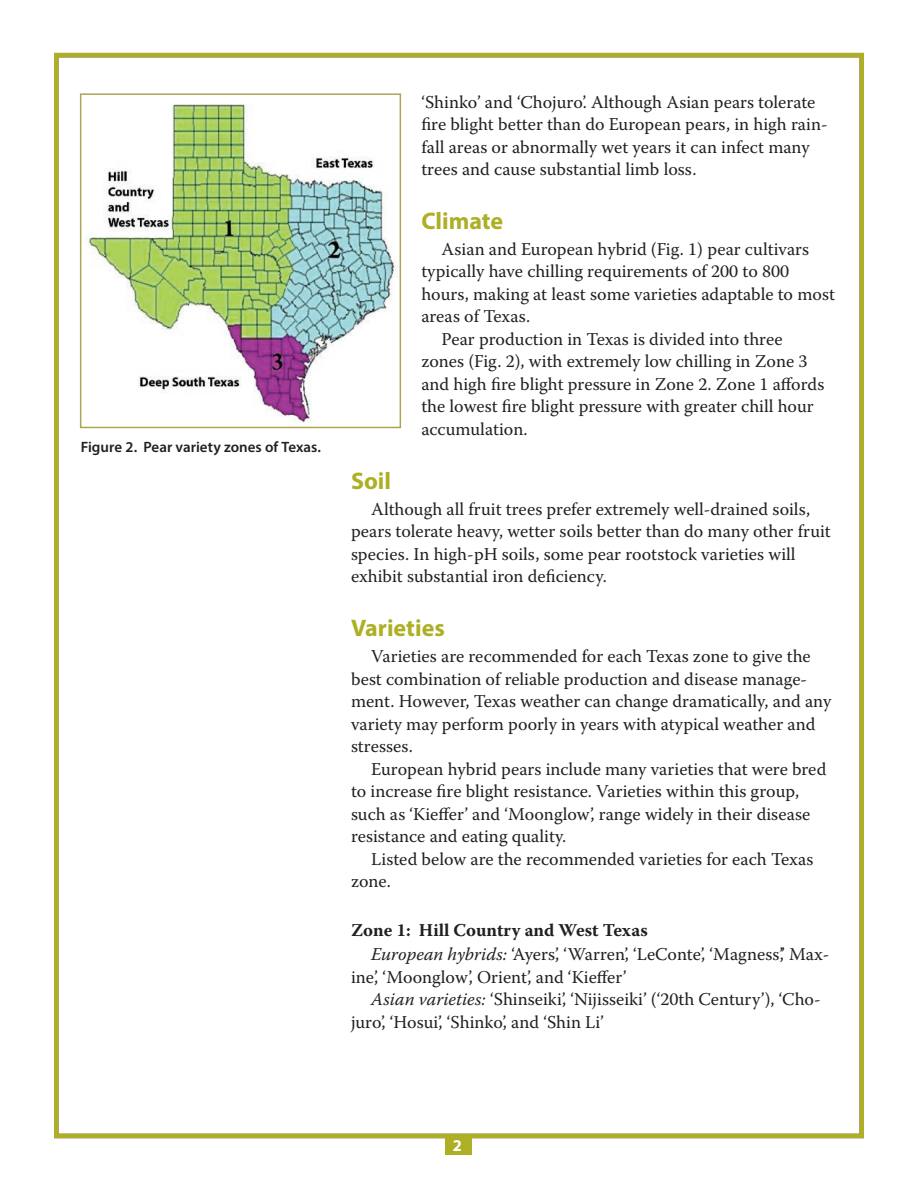
<style>
.page{position:relative;width:918px;height:1188px;background:#fff}
.page>*{position:absolute;margin:0;border:0;box-sizing:border-box;transform-origin:0 0}
.Main_Subhed_16_pt_fo{font:700 24px "Myriad Pro";color:#adaf25}
.Body_text{font:18px/22.5px "Warnock Pro";color:#231f20}
.Table_No__and_Title{font:700 18px "Warnock Pro";color:#231f20}
.t1{font:700 16.5px "Myriad Pro";color:#fff}
.t2{font:600 15px "Myriad Pro";color:#231f20}
.s1{font-style:italic}
</style>
<div class="page">
<div style="left:445px;top:1134px;width:27px;height:21px;background:#adaf25"></div>
<img style="left:86px;top:104px;width:311px;height:319px">
<div style="left:80px;top:93px;width:321px;height:335px;border:2px solid #aba554"></div>
<div style="left:54px;top:53px;width:810px;height:1085px;border:4px solid #adaf25"></div>
<p class="t2" style="left:81px;top:438px;width:242px">Figure 2. Pear variety zones of Texas.</p>
<p class="Body_text" style="left:421px;top:90px;width:408px">‘Shinko’ and ‘Chojuro’. Although Asian pears tolerate fire blight better than do European pears, in high rain&shy;fall areas or abnormally wet years it can infect many trees and cause substantial limb loss.</p>
<p class="Main_Subhed_16_pt_fo" style="left:421px;top:205px;width:83px">Climate</p>
<p class="Body_text" style="left:421px;top:238px;width:415px;text-indent:20px">Asian and European hybrid (Fig. 1) pear cultivars typically have chilling requirements of 200 to 800 hours, making at least some varieties adaptable to most areas of Texas.</p>
<p class="Body_text" style="left:421px;top:328px;width:404px;text-indent:20px">Pear production in Texas is divided into three zones (Fig. 2), with extremely low chilling in Zone 3 and high fire blight pressure in Zone 2. Zone 1 affords the lowest fire blight pressure with greater chill hour accumulation.</p>
<p class="Main_Subhed_16_pt_fo" style="left:351px;top:465px;width:42px">Soil</p>
<p class="Body_text" style="left:351px;top:497px;width:481px;text-indent:20px">Although all fruit trees prefer extremely well-drained soils, pears tolerate heavy, wetter soils better than do many other fruit species. In high-pH soils, some pear rootstock varieties will exhibit substantial iron deficiency.</p>
<p class="Main_Subhed_16_pt_fo" style="left:351px;top:612px;width:95px">Varieties</p>
<p class="Body_text" style="left:351px;top:645px;width:482px;text-indent:20px">Varieties are recommended for each Texas zone to give the best combination of reliable production and disease manage&shy;ment. However, Texas weather can change dramatically, and any variety may perform poorly in years with atypical weather and stresses.</p>
<p class="Body_text" style="left:351px;top:757px;width:477px;text-indent:20px">European hybrid pears include many varieties that were bred to increase fire blight resistance. Varieties within this group, such as ‘Kieffer’ and ‘Moonglow’, range widely in their disease resistance and eating quality.</p>
<p class="Body_text" style="left:351px;top:847px;width:464px;text-indent:20px">Listed below are the recommended varieties for each Texas zone.</p>
<p class="Table_No__and_Title" style="left:351px;top:919px;width:298px">Zone 1: Hill Country and West Texas</p>
<p class="Body_text" style="left:351px;top:943px;width:480px;text-indent:20px"><span class="s1">European hybrids:</span> ‘Ayers’, ‘Warren’, ‘LeConte’, ‘Magness’,’ Max&shy;ine’, ‘Moonglow’, Orient’, and ‘Kieffer’</p>
<p class="Body_text" style="left:351px;top:988px;width:471px;text-indent:20px"><span class="s1">Asian varieties:</span> ‘Shinseiki’, ‘Nijisseiki’ (‘20th Century’), ‘Cho&shy;juro’, ‘Hosui’, ‘Shinko’, and ‘Shin Li’</p>
<p class="t1" style="left:453px;top:1134px;width:11px">2</p>
</div>
